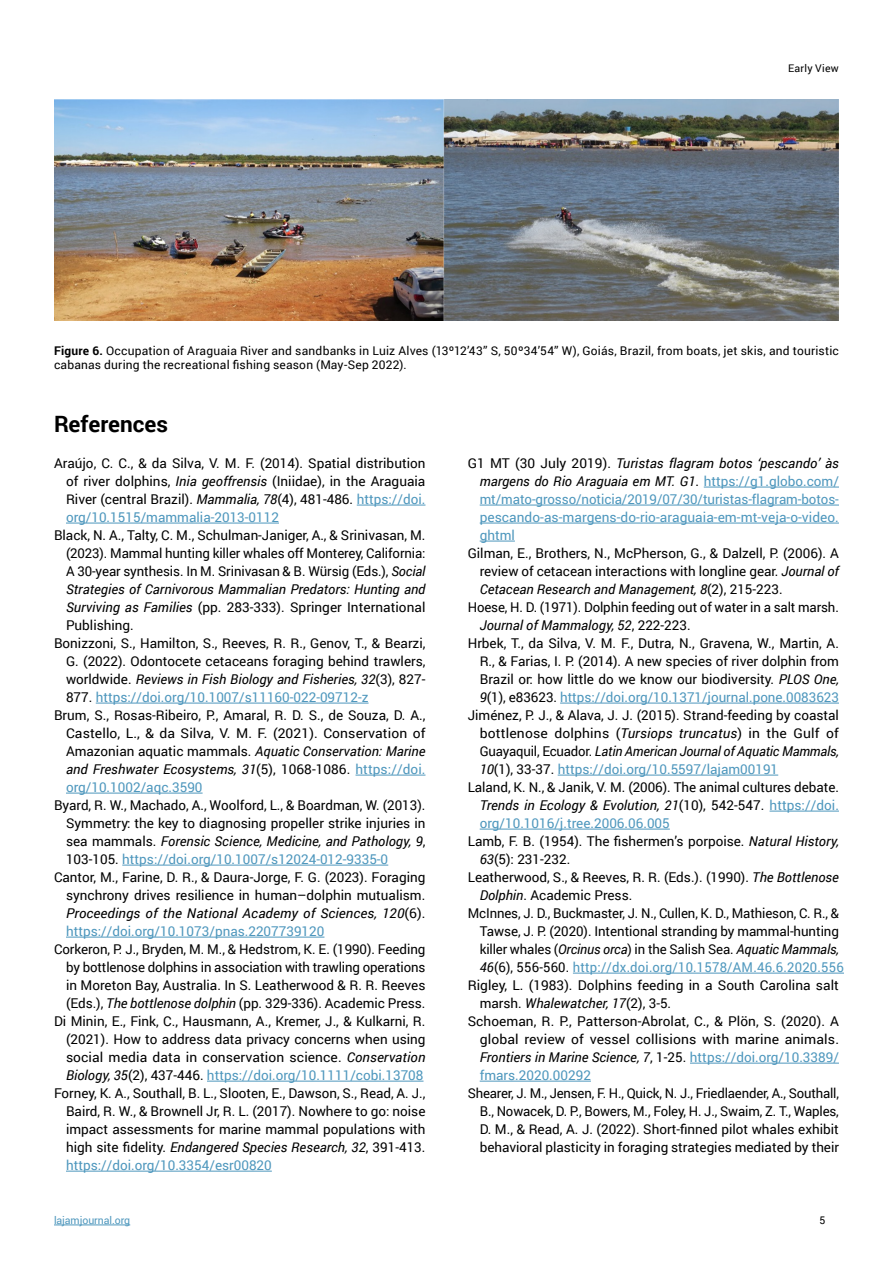
<style>
.page{position:relative;width:893px;height:1263px;background:#fff}
.page>*{position:absolute;margin:0;border:0;box-sizing:border-box;transform-origin:0 0}
._15pt_TituloPrinc{font:700 22.5px "Roboto";color:#000}
.RefOk{font:13.5px/18px "Roboto";color:#000;text-align:justify}
.RefOk-2{font:13.5px/18px "Roboto";letter-spacing:.005em;color:#4e97bd;text-align:justify}
._8pt_just{font:12px/14.4px "Roboto";letter-spacing:.015em;color:#000}
.t1{font:10.5px "Roboto";letter-spacing:-.005em;color:#4e97bd}
.t2{font:10.5px "Roboto";letter-spacing:.025em;color:#000}
.s1{font-weight:700}
.s2{font-style:italic}
.s3{color:#4e97bd}
.s4{color:#000}
.s5{font-style:italic;color:#000}
</style>
<div class="page">
<hr style="left:54px;top:1225px;width:76px;height:1px;background:#4e97bd">
<hr style="left:357px;top:505px;width:68px;height:1px;background:#4e97bd">
<hr style="left:66px;top:523px;width:213px;height:1px;background:#4e97bd">
<hr style="left:96px;top:703px;width:273px;height:1px;background:#4e97bd">
<hr style="left:355px;top:775px;width:70px;height:1px;background:#4e97bd">
<hr style="left:66px;top:793px;width:137px;height:1px;background:#4e97bd">
<hr style="left:122px;top:865px;width:266px;height:1px;background:#4e97bd">
<hr style="left:66px;top:937px;width:258px;height:1px;background:#4e97bd">
<hr style="left:207px;top:1081px;width:216px;height:1px;background:#4e97bd">
<hr style="left:66px;top:1171px;width:206px;height:1px;background:#4e97bd">
<hr style="left:704px;top:487px;width:135px;height:1px;background:#4e97bd">
<hr style="left:480px;top:505px;width:359px;height:1px;background:#4e97bd">
<hr style="left:480px;top:523px;width:359px;height:1px;background:#4e97bd">
<hr style="left:480px;top:541px;width:35px;height:1px;background:#4e97bd">
<hr style="left:560px;top:703px;width:279px;height:1px;background:#4e97bd">
<hr style="left:558px;top:775px;width:220px;height:1px;background:#4e97bd">
<hr style="left:770px;top:811px;width:69px;height:1px;background:#4e97bd">
<hr style="left:480px;top:829px;width:190px;height:1px;background:#4e97bd">
<hr style="left:573px;top:973px;width:271px;height:1px;background:#4e97bd">
<hr style="left:690px;top:1063px;width:149px;height:1px;background:#4e97bd">
<hr style="left:480px;top:1081px;width:111px;height:1px;background:#4e97bd">
<img style="left:54px;top:99px;width:785px;height:221px">
<p class="t2" style="left:788px;top:61px;width:52px">Early View</p>
<p class="_8pt_just" style="left:54px;top:343px;width:786px"><span class="s1">Figure 6.</span> Occupation of Araguaia River and sandbanks in Luiz Alves (13º12’43” S, 50º34’54” W), Goiás, Brazil, from boats, jet skis, and touristic cabanas during the recreational fishing season (May-Sep 2022).</p>
<p class="_15pt_TituloPrinc" style="left:54px;top:408px;width:116px">References</p>
<p class="RefOk" style="left:66px;top:454px;width:361px;text-indent:-12px">Araújo, C. C., &amp; da Silva, V. M. F. (2014). Spatial distribution of river dolphins, <span class="s2">Inia geoffrensis</span> (Iniidae), in the Araguaia River (central Brazil). <span class="s2">Mammalia, 78</span>(4), 481-486. <span class="s3">https://doi. org/10.1515/mammalia-2013-0112</span></p>
<p class="RefOk" style="left:66px;top:526px;width:361px;text-indent:-12px">Black, N. A., Talty, C. M., Schulman-Janiger, A., &amp; Srinivasan, M. (2023). Mammal hunting killer whales off Monterey, California:<br>A 30-year synthesis. In M. Srinivasan &amp; B. Würsig (Eds.), <span class="s2">Social Strategies of Carnivorous Mammalian Predators: Hunting and Surviving as Families</span> (pp. 283-333). Springer International Publishing.</p>
<p class="RefOk" style="left:66px;top:634px;width:361px;text-indent:-12px">Bonizzoni, S., Hamilton, S., Reeves, R. R., Genov, T., &amp; Bearzi, G. (2022). Odontocete cetaceans foraging behind trawlers, worldwide. <span class="s2">Reviews in Fish Biology and Fisheries, 32</span>(3), 827- 877. <span class="s3">https://doi.org/10.1007/s11160-022-09712-z</span></p>
<p class="RefOk" style="left:66px;top:706px;width:361px;text-indent:-12px">Brum, S., Rosas-Ribeiro, P., Amaral, R. D. S., de Souza, D. A., Castello, L., &amp; da Silva, V. M. F. (2021). Conservation of Amazonian aquatic mammals. <span class="s2">Aquatic Conservation: Marine and Freshwater Ecosystems, 31</span>(5), 1068-1086. <span class="s3">https://doi. org/10.1002/aqc.3590</span></p>
<p class="RefOk" style="left:66px;top:796px;width:361px;text-indent:-12px">Byard, R. W., Machado, A., Woolford, L., &amp; Boardman, W. (2013).<br>Symmetry: the key to diagnosing propeller strike injuries in sea mammals. <span class="s2">Forensic Science, Medicine, and Pathology, 9</span>, 103-105. <span class="s3">https://doi.org/10.1007/s12024-012-9335-0</span></p>
<p class="RefOk" style="left:66px;top:868px;width:361px;text-indent:-12px">Cantor, M., Farine, D. R., &amp; Daura-Jorge, F. G. (2023). Foraging synchrony drives resilience in human–dolphin mutualism.<br><span class="s2">Proceedings of the National Academy of Sciences, 120</span>(6). <span class="s3">https://doi.org/10.1073/pnas.2207739120</span></p>
<p class="RefOk" style="left:66px;top:940px;width:361px;text-indent:-12px">Corkeron, P. J., Bryden, M. M., &amp; Hedstrom, K. E. (1990). Feeding by bottlenose dolphins in association with trawling operations in Moreton Bay, Australia. In S. Leatherwood &amp; R. R. Reeves (Eds.), <span class="s2">The bottlenose dolphin</span> (pp. 329-336). Academic Press.</p>
<p class="RefOk" style="left:66px;top:1012px;width:361px;text-indent:-12px">Di Minin, E., Fink, C., Hausmann, A., Kremer, J., &amp; Kulkarni, R. (2021). How to address data privacy concerns when using social media data in conservation science. <span class="s2">Conservation Biology, 35</span>(2), 437-446. <span class="s3">https://doi.org/10.1111/cobi.13708</span></p>
<p class="RefOk" style="left:66px;top:1084px;width:361px;text-indent:-12px">Forney, K. A., Southall, B. L., Slooten, E., Dawson, S., Read, A. J., Baird, R. W., &amp; Brownell Jr, R. L. (2017). Nowhere to go: noise impact assessments for marine mammal populations with high site fidelity. <span class="s2">Endangered Species Research, 32</span>, 391-413. <span class="s3">https://doi.org/10.3354/esr00820</span></p>
<p class="RefOk-2" style="left:480px;top:454px;width:361px;text-indent:-12px"><span class="s4">G1 MT (30 July 2019).</span> <span class="s5">Turistas flagram botos ‘pescando’ às margens do Rio Araguaia em MT. G1</span><span class="s4">.</span> https://g1.globo.com/ mt/mato-grosso/noticia/2019/07/30/turistas-flagram-botos&shy;pescando-as-margens-do-rio-araguaia-em-mt-veja-o-video. ghtml</p>
<p class="RefOk" style="left:480px;top:544px;width:361px;text-indent:-12px">Gilman, E., Brothers, N., McPherson, G., &amp; Dalzell, P. (2006). A review of cetacean interactions with longline gear. <span class="s2">Journal of Cetacean Research and Management, 8</span>(2), 215-223.</p>
<p class="RefOk" style="left:480px;top:598px;width:361px;text-indent:-12px">Hoese, H. D. (1971). Dolphin feeding out of water in a salt marsh.<br><span class="s2">Journal of Mammalogy, 52</span>, 222-223.</p>
<p class="RefOk" style="left:480px;top:634px;width:361px;text-indent:-12px">Hrbek, T., da Silva, V. M. F., Dutra, N., Gravena, W., Martin, A.<br>R., &amp; Farias, I. P. (2014). A new species of river dolphin from Brazil or: how little do we know our biodiversity. <span class="s2">PLOS One, 9</span>(1), e83623. <span class="s3">https://doi.org/10.1371/journal.pone.0083623</span></p>
<p class="RefOk" style="left:480px;top:706px;width:361px;text-indent:-12px">Jiménez, P. J., &amp; Alava, J. J. (2015). Strand-feeding by coastal bottlenose dolphins (<span class="s2">Tursiops truncatus</span>) in the Gulf of Guayaquil, Ecuador. <span class="s2">Latin American Journal of Aquatic Mammals, 10</span>(1), 33-37. <span class="s3">https://doi.org/10.5597/lajam00191</span></p>
<p class="RefOk" style="left:480px;top:778px;width:361px;text-indent:-12px">Laland, K. N., &amp; Janik, V. M. (2006). The animal cultures debate.<br><span class="s2">Trends in Ecology &amp; Evolution, 21</span>(10), 542-547. <span class="s3">https://doi. org/10.1016/j.tree.2006.06.005</span></p>
<p class="RefOk" style="left:480px;top:832px;width:361px;text-indent:-12px">Lamb, F. B. (1954). The fishermen’s porpoise. <span class="s2">Natural History,<br>63</span>(5): 231-232.</p>
<p class="RefOk" style="left:480px;top:868px;width:361px;text-indent:-12px">Leatherwood, S., &amp; Reeves, R. R. (Eds.). (1990). <span class="s2">The Bottlenose<br>Dolphin</span>. Academic Press.</p>
<p class="RefOk" style="left:480px;top:904px;width:365px;text-align:left;text-indent:-12px">McInnes, J. D., Buckmaster, J. N., Cullen, K. D., Mathieson, C. R., &amp; Tawse, J. P. (2020). Intentional stranding by mammal-hunting killer whales (<span class="s2">Orcinus orca</span>) in the Salish Sea. <span class="s2">Aquatic Mammals, 46</span>(6), 556-560. <span class="s3">http://dx.doi.org/10.1578/AM.46.6.2020.556</span></p>
<p class="RefOk" style="left:480px;top:976px;width:361px;text-indent:-12px">Rigley, L. (1983). Dolphins feeding in a South Carolina salt marsh. <span class="s2">Whalewatcher, 17</span>(2), 3-5.</p>
<p class="RefOk" style="left:480px;top:1012px;width:361px;text-indent:-12px">Schoeman, R. P., Patterson-Abrolat, C., &amp; Plön, S. (2020). A global review of vessel collisions with marine animals.<br><span class="s2">Frontiers in Marine Science, 7</span>, 1-25. <span class="s3">https://doi.org/10.3389/ fmars.2020.00292</span></p>
<p class="RefOk" style="left:480px;top:1084px;width:361px;text-indent:-12px">Shearer, J. M., Jensen, F. H., Quick, N. J., Friedlaender, A., Southall, B., Nowacek, D. P., Bowers, M., Foley, H. J., Swaim, Z. T., Waples, D. M., &amp; Read, A. J. (2022). Short-finned pilot whales exhibit behavioral plasticity in foraging strategies mediated by their</p>
<p class="t1" style="left:54px;top:1213px;width:78px">lajamjournal.org</p>
<p class="t2" style="left:819px;top:1213px;width:7px">5</p>
</div>
